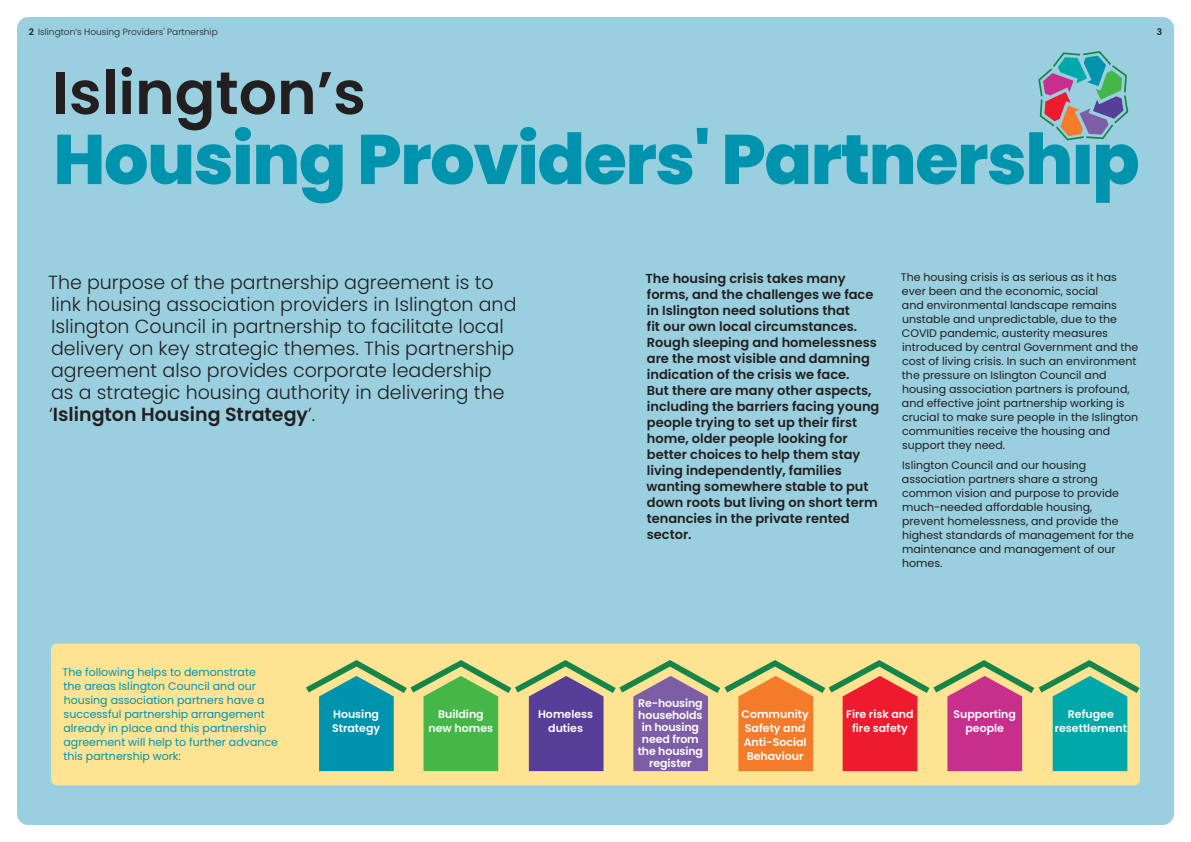
<style>
.page{position:relative;width:1191px;height:842px;background:#fff}
.page>*{position:absolute;margin:0;border:0;box-sizing:border-box;transform-origin:0 0}
.Main_title{font:800 70px "Poppins";letter-spacing:-.02em;color:#0093ad}
.Main_title-2{font:600 60px "Poppins";color:#231f20}
.Large_Intro{font:300 19px/22px "Poppins";color:#231f20}
.Large_pull_out_text{font:600 13px/16px "Poppins";color:#231f20}
.Body_text{font:11px/14px "Poppins";color:#231f20}
.Body_text-2{font:11px/14px "Poppins";color:#0093ad}
.Body_text-3{font:600 11px/14px "Poppins";color:#fff;text-align:center}
.t1{font:300 9px "Poppins";color:#231f20}
.t2{font:600 9px "Poppins";color:#231f20}
.s1{font-weight:600}
</style>
<div class="page">
<div style="left:17px;top:17px;width:1157px;height:808px;background:#99cfde;border-radius:11px"></div>
<div style="left:51px;top:643px;width:1089px;height:142px;background:#fee393;border-radius:6px"></div>
<svg style="left:306px;top:660px;width:833px;height:111px"></svg>
<svg style="left:1038px;top:51px;width:91px;height:90px"></svg>
<p class="t1" style="left:29px;top:27px;width:190px"><span class="s1">2</span> Islington’s Housing Providers' Partnership</p>
<p class="Main_title-2" style="left:52px;top:58px;width:315px">Islington’s</p>
<p class="Main_title" style="left:53px;top:119px;width:1087px">Housing Providers' Partnership</p>
<p class="t2" style="left:1156px;top:27px;width:7px">3</p>
<p class="Large_Intro" style="left:48px;top:272px;width:470px">The purpose of the partnership agreement is to link housing association providers in Islington and Islington Council in partnership to facilitate local delivery on key strategic themes. This partnership agreement also provides corporate leadership<br>as a strategic housing authority in delivering the ‘<span class="s1">Islington Housing Strategy</span>’.</p>
<p class="Large_pull_out_text" style="left:645px;top:270px;width:235px">The housing crisis takes many forms, and the challenges we face in Islington need solutions that<br>fit our own local circumstances.<br>Rough sleeping and homelessness are the most visible and damning indication of the crisis we face.<br>But there are many other aspects, including the barriers facing young people trying to set up their first home, older people looking for better choices to help them stay living independently, families wanting somewhere stable to put down roots but living on short term tenancies in the private rented sector.</p>
<p class="Body_text" style="left:900px;top:270px;width:239px">The housing crisis is as serious as it has ever been and the economic, social<br>and environmental landscape remains unstable and unpredictable, due to the COVID pandemic, austerity measures introduced by central Government and the cost of living crisis. In such an environment the pressure on Islington Council and housing association partners is profound, and effective joint partnership working is crucial to make sure people in the Islington communities receive the housing and support they need.</p>
<p class="Body_text" style="left:902px;top:458px;width:233px">Islington Council and our housing association partners share a strong common vision and purpose to provide much-needed affordable housing, prevent homelessness, and provide the highest standards of management for the maintenance and management of our homes.</p>
<p class="Body_text-2" style="left:62px;top:665px;width:217px">The following helps to demonstrate<br>the areas Islington Council and our housing association partners have a successful partnership arrangement already in place and this partnership agreement will help to further advance this partnership work:</p>
<p class="Body_text-3" style="left:638px;top:697px;width:67px;line-height:12px">Re-housing households in housing need from the housing register</p>
<p class="Body_text-3" style="left:741px;top:707px;width:69px;text-align:left">Community<br>Safety and<br>Anti-Social<br>Behaviour</p>
<p class="Body_text-3" style="left:332px;top:707px;width:50px;text-align:left">Housing<br>Strategy</p>
<p class="Body_text-3" style="left:428px;top:707px;width:66px">Building new homes</p>
<p class="Body_text-3" style="left:538px;top:707px;width:57px">Homeless duties</p>
<p class="Body_text-3" style="left:846px;top:707px;width:69px">Fire risk and fire safety</p>
<p class="Body_text-3" style="left:953px;top:707px;width:64px">Supporting people</p>
<p class="Body_text-3" style="left:1054px;top:707px;width:74px">Refugee resettlement</p>
</div>
